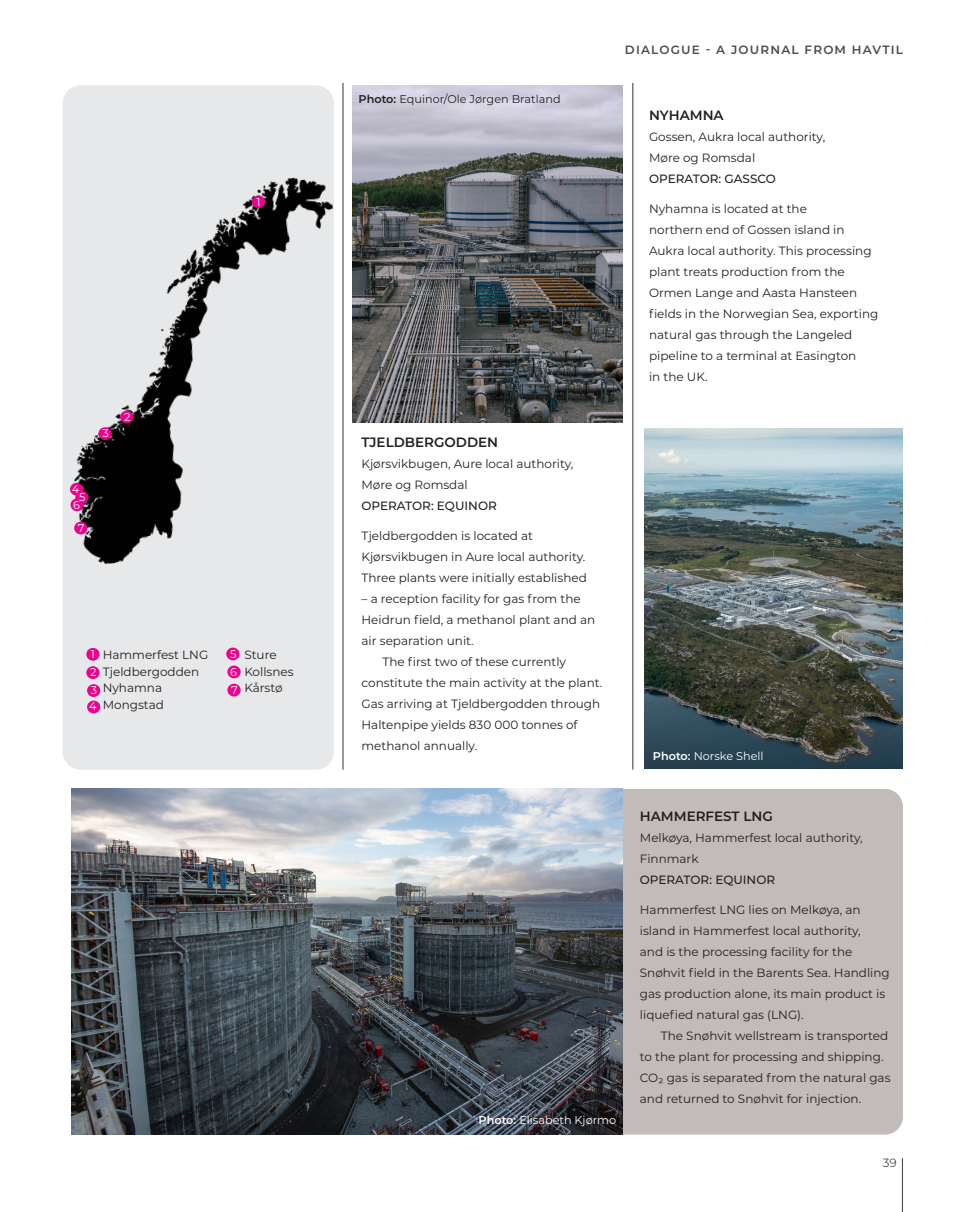
<style>
.page{position:relative;width:957px;height:1212px;background:#fff}
.page>*{position:absolute;margin:0;border:0;box-sizing:border-box;transform-origin:0 0}
.deloverskrift{font:600 13.5px "Montserrat";color:#231f20}
.brødtekst{font:12px/21px "Montserrat";color:#231f20}
.deloverskrift-2{font:12px/21px "Montserrat";color:#231f20}
.deloverskrift-3{font:500 12px "Montserrat";color:#231f20}
.t1{font:600 12px "Montserrat";letter-spacing:.1em;color:#4b4c4d}
.t2{font:12px "Montserrat";color:#4b4c4d}
.t3{font:11.25px "Montserrat";color:#fff}
.t4{font:11.25px "Montserrat";color:#231f20}
.s1{font-weight:600}
</style>
<div class="page">
<hr style="left:902px;top:1158px;width:1px;height:54px;background:#4b4c4d">
<div style="left:623px;top:789px;width:280px;height:345px;background:#c1bcba"></div>
<img style="left:645px;top:429px;width:258px;height:340px">
<img style="left:71px;top:789px;width:552px;height:345px">
<img style="left:352px;top:85px;width:271px;height:337px">
<hr style="left:342px;top:83px;width:2px;height:687px;background:#231f20">
<hr style="left:632px;top:83px;width:1px;height:687px;background:#231f20">
<div style="left:63px;top:85px;width:271px;height:685px;background:#e7e8e9;border-radius:18px"></div>
<div style="left:86px;top:648px;width:14px;height:13px;background:#ed028c;border-radius:50%"></div>
<div style="left:86px;top:666px;width:14px;height:13px;background:#ed028c;border-radius:50%"></div>
<div style="left:87px;top:684px;width:13px;height:13px;background:#ed028c;border-radius:50%"></div>
<div style="left:87px;top:701px;width:13px;height:12px;background:#ed028c;border-radius:50%"></div>
<div style="left:226px;top:647px;width:13px;height:13px;background:#ed028c;border-radius:50%"></div>
<div style="left:227px;top:665px;width:14px;height:13px;background:#ed028c;border-radius:50%"></div>
<div style="left:227px;top:684px;width:14px;height:12px;background:#ed028c;border-radius:50%"></div>
<img style="left:70px;top:174px;width:300px;height:393px">
<div style="left:252px;top:195px;width:13px;height:13px;background:#ed028c;border-radius:50%"></div>
<div style="left:120px;top:411px;width:13px;height:12px;background:#ed028c;border-radius:50%"></div>
<div style="left:98px;top:427px;width:14px;height:13px;background:#ed028c;border-radius:50%"></div>
<div style="left:70px;top:483px;width:13px;height:13px;background:#ed028c;border-radius:50%"></div>
<div style="left:75px;top:491px;width:14px;height:13px;background:#ed028c;border-radius:50%"></div>
<div style="left:71px;top:498px;width:13px;height:13px;background:#ed028c;border-radius:50%"></div>
<div style="left:74px;top:522px;width:13px;height:12px;background:#ed028c;border-radius:50%"></div>
<p class="t3" style="left:256px;top:194px;width:6px">1</p>
<p class="t3" style="left:102px;top:426px;width:8px">3</p>
<p class="t3" style="left:124px;top:409px;width:8px">2</p>
<p class="t3" style="left:72px;top:481px;width:9px">4</p>
<p class="t3" style="left:73px;top:497px;width:8px">6</p>
<p class="t3" style="left:79px;top:489px;width:8px">5</p>
<p class="t3" style="left:78px;top:520px;width:8px">7</p>
<p class="brødtekst" style="left:103px;top:644px;width:107px">Hammerfest LNG</p>
<p class="brødtekst" style="left:103px;top:660px;width:98px">Tjeldbergodden</p>
<p class="brødtekst" style="left:103px;top:677px;width:61px">Nyhamna</p>
<p class="brødtekst" style="left:103px;top:693px;width:63px">Mongstad</p>
<p class="t3" style="left:91px;top:647px;width:6px">1</p>
<p class="t3" style="left:90px;top:665px;width:8px">2</p>
<p class="t3" style="left:91px;top:683px;width:8px">3</p>
<p class="t3" style="left:89px;top:699px;width:9px">4</p>
<p class="t3" style="left:230px;top:647px;width:8px">5</p>
<p class="t3" style="left:230px;top:665px;width:8px">6</p>
<p class="t3" style="left:231px;top:683px;width:8px">7</p>
<p class="brødtekst" style="left:244px;top:646px;width:51px;line-height:16.5px">Sture<br>Kollsnes<br>Kårstø</p>
<p class="t4" style="left:358px;top:91px;width:204px"><span class="s1">Photo:</span> Equinor/Ole Jørgen Bratland</p>
<p class="t1" style="left:625px;top:41px;width:279px">DIALOGUE - A JOURNAL FROM HAVTIL</p>
<p class="deloverskrift" style="left:649px;top:106px;width:76px">NYHAMNA</p>
<p class="brødtekst" style="left:649px;top:126px;width:178px">Gossen, Aukra local authority,<br>Møre og Romsdal</p>
<p class="deloverskrift-3" style="left:649px;top:170px;width:128px">OPERATOR: GASSCO</p>
<p class="brødtekst" style="left:649px;top:198px;width:159px">Nyhamna is located at the</p>
<p class="brødtekst" style="left:649px;top:219px;width:197px">northern end of Gossen island in</p>
<p class="brødtekst" style="left:649px;top:240px;width:231px">Aukra local authority. This processing plant treats production from the Ormen Lange and Aasta Hansteen fields in the Norwegian Sea, exporting natural gas through the Langeled pipeline to a terminal at Easington</p>
<p class="brødtekst" style="left:649px;top:366px;width:60px">in the UK.</p>
<p class="deloverskrift" style="left:361px;top:432px;width:138px">TJELDBERGODDEN</p>
<p class="brødtekst" style="left:361px;top:453px;width:213px">Kjørsvikbugen, Aure local authority,<br>Møre og Romsdal</p>
<p class="deloverskrift-3" style="left:361px;top:497px;width:137px">OPERATOR: EQUINOR</p>
<p class="deloverskrift-2" style="left:361px;top:525px;width:227px">Tjeldbergodden is located at<br>Kjørsvikbugen in Aure local authority.<br>Three plants were initially established</p>
<p class="deloverskrift-2" style="left:361px;top:588px;width:235px">– a reception facility for gas from the<br>Heidrun field, a methanol plant and an air separation unit.</p>
<p class="deloverskrift-2" style="left:361px;top:651px;width:242px;text-indent:21px">The first two of these currently constitute the main activity at the plant.<br>Gas arriving at Tjeldbergodden through Haltenpipe yields 830 000 tonnes of methanol annually.</p>
<p class="t3" style="left:478px;top:1112px;width:139px"><span class="s1">Photo:</span> Elisabeth Kjørmo</p>
<p class="t3" style="left:653px;top:748px;width:112px"><span class="s1">Photo:</span> Norske Shell</p>
<p class="deloverskrift" style="left:640px;top:807px;width:135px">HAMMERFEST LNG</p>
<p class="brødtekst" style="left:640px;top:827px;width:224px">Melkøya, Hammerfest local authority,<br>Finnmark</p>
<p class="deloverskrift-3" style="left:640px;top:871px;width:137px">OPERATOR: EQUINOR</p>
<p class="brødtekst" style="left:640px;top:899px;width:251px">Hammerfest LNG lies on Melkøya, an island in Hammerfest local authority,<br>and is the processing facility for the Snøhvit field in the Barents Sea. Handling gas production alone, its main product is liquefied natural gas (LNG).</p>
<p class="brødtekst" style="left:640px;top:1025px;width:252px;text-indent:21px">The Snøhvit wellstream is transported to the plant for processing and shipping.<br>CO2 gas is separated from the natural gas and returned to Snøhvit for injection.</p>
<p class="t2" style="left:882px;top:1154px;width:16px">39</p>
</div>
